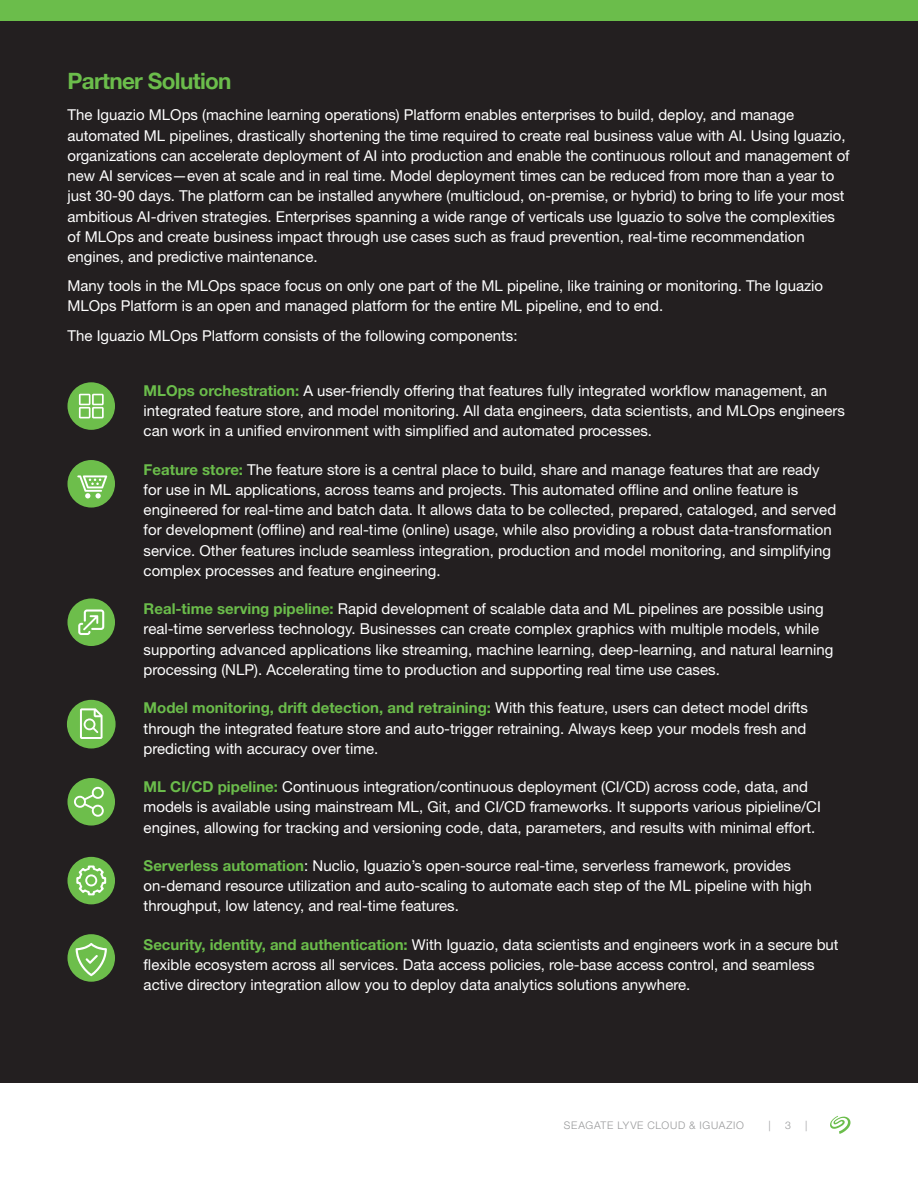
<style>
.page{position:relative;width:918px;height:1188px;background:#fff}
.page>*{position:absolute;margin:0;border:0;box-sizing:border-box;transform-origin:0 0}
.Body_Copy_Subhead{font:700 22.5px "Helvetica Neue";letter-spacing:-.03em;color:#6bbd4b}
.Body_Copy{font:15px/20.2px "Helvetica Neue LT Std";color:#fff}
.t1{font:300 10.5px "Helvetica Neue LT Std";letter-spacing:.065em;color:#979899}
.s1{font-weight:700;color:#6bbd4b}
</style>
<div class="page">
<div style="left:0;top:0;width:918px;height:21px;background:#6bbd4b"></div>
<svg style="left:830px;top:1116px;width:21px;height:18px"></svg>
<div style="left:0;top:21px;width:918px;height:1061px;background:#231f20"></div>
<div style="left:67px;top:934px;width:48px;height:48px;background:#6dbe4b;border-radius:50%"></div>
<svg style="left:76px;top:943px;width:31px;height:33px"></svg>
<div style="left:67px;top:700px;width:49px;height:49px;background:#6dbe4b;border-radius:50%"></div>
<svg style="left:80px;top:708px;width:23px;height:31px"></svg>
<div style="left:67px;top:778px;width:48px;height:48px;background:#6dbe4b;border-radius:50%"></div>
<svg style="left:74px;top:787px;width:30px;height:30px"></svg>
<div style="left:67px;top:857px;width:48px;height:47px;background:#6dbe4b;border-radius:50%"></div>
<svg style="left:76px;top:866px;width:30px;height:29px"></svg>
<div style="left:67px;top:598px;width:48px;height:48px;background:#6dbe4b;border-radius:50%"></div>
<svg style="left:78px;top:609px;width:26px;height:26px"></svg>
<div style="left:68px;top:382px;width:47px;height:48px;background:#6dbe4b;border-radius:50%"></div>
<svg style="left:79px;top:394px;width:25px;height:24px"></svg>
<div style="left:67px;top:460px;width:48px;height:48px;background:#6dbe4b;border-radius:50%"></div>
<svg style="left:77px;top:475px;width:30px;height:23px"></svg>
<p class="Body_Copy_Subhead" style="left:68px;top:64px;width:166px">Partner Solution</p>
<p class="Body_Copy" style="left:68px;top:105px;width:784px">The Iguazio MLOps (machine learning operations) Platform enables enterprises to build, deploy, and manage automated ML pipelines, drastically shortening the time required to create real business value with AI. Using Iguazio, organizations can accelerate deployment of AI into production and enable the continuous rollout and management of new AI services—even at scale and in real time. Model deployment times can be reduced from more than a year to just 30-90 days. The platform can be installed anywhere (multicloud, on-premise, or hybrid) to bring to life your most ambitious AI-driven strategies. Enterprises spanning a wide range of verticals use Iguazio to solve the complexities of MLOps and create business impact through use cases such as fraud prevention, real-time recommendation engines, and predictive maintenance.</p>
<p class="Body_Copy" style="left:68px;top:276px;width:757px">Many tools in the MLOps space focus on only one part of the ML pipeline, like training or monitoring. The Iguazio<br>MLOps Platform is an open and managed platform for the entire ML pipeline, end to end.</p>
<p class="Body_Copy" style="left:68px;top:325px;width:452px">The Iguazio MLOps Platform consists of the following components:</p>
<p class="Body_Copy" style="left:144px;top:380px;width:703px"><span class="s1">MLOps orchestration:</span> A user-friendly offering that features fully integrated workflow management, an integrated feature store, and model monitoring. All data engineers, data scientists, and MLOps engineers can work in a unified environment with simplified and automated processes.</p>
<p class="Body_Copy" style="left:144px;top:459px;width:694px"><span class="s1">Feature store:</span> The feature store is a central place to build, share and manage features that are ready for use in ML applications, across teams and projects. This automated offline and online feature is engineered for real-time and batch data. It allows data to be collected, prepared, cataloged, and served for development (offline) and real-time (online) usage, while also providing a robust data-transformation service. Other features include seamless integration, production and model monitoring, and simplifying complex processes and feature engineering.</p>
<p class="Body_Copy" style="left:144px;top:599px;width:691px"><span class="s1">Real-time serving pipeline:</span> Rapid development of scalable data and ML pipelines are possible using real-time serverless technology. Businesses can create complex graphics with multiple models, while supporting advanced applications like streaming, machine learning, deep-learning, and natural learning processing (NLP). Accelerating time to production and supporting real time use cases.</p>
<p class="Body_Copy" style="left:144px;top:698px;width:666px;text-align:justify"><span class="s1">Model monitoring, drift detection, and retraining:</span> With this feature, users can detect model drifts through the integrated feature store and auto-trigger retraining. Always keep your models fresh and predicting with accuracy over time.</p>
<p class="Body_Copy" style="left:144px;top:776px;width:679px"><span class="s1">ML CI/CD pipeline:</span> Continuous integration/continuous deployment (CI/CD) across code, data, and models is available using mainstream ML, Git, and CI/CD frameworks. It supports various pipieline/CI engines, allowing for tracking and versioning code, data, parameters, and results with minimal effort.</p>
<p class="Body_Copy" style="left:144px;top:855px;width:670px"><span class="s1">Serverless automation</span>: Nuclio, Iguazio’s open-source real-time, serverless framework, provides on-demand resource utilization and auto-scaling to automate each step of the ML pipeline with high throughput, low latency, and real-time features.</p>
<p class="Body_Copy" style="left:144px;top:934px;width:697px"><span class="s1">Security, identity, and authentication:</span> With Iguazio, data scientists and engineers work in a secure but flexible ecosystem across all services. Data access policies, role-base access control, and seamless active directory integration allow you to deploy data analytics solutions anywhere.</p>
<p class="t1" style="left:564px;top:1118px;width:182px">SEAGATE LYVE CLOUD &amp; IGUAZIO</p>
<p class="t1" style="left:769px;top:1118px;width:4px">|</p>
<p class="t1" style="left:785px;top:1118px;width:7px">3</p>
<p class="t1" style="left:805px;top:1118px;width:4px">|</p>
</div>
